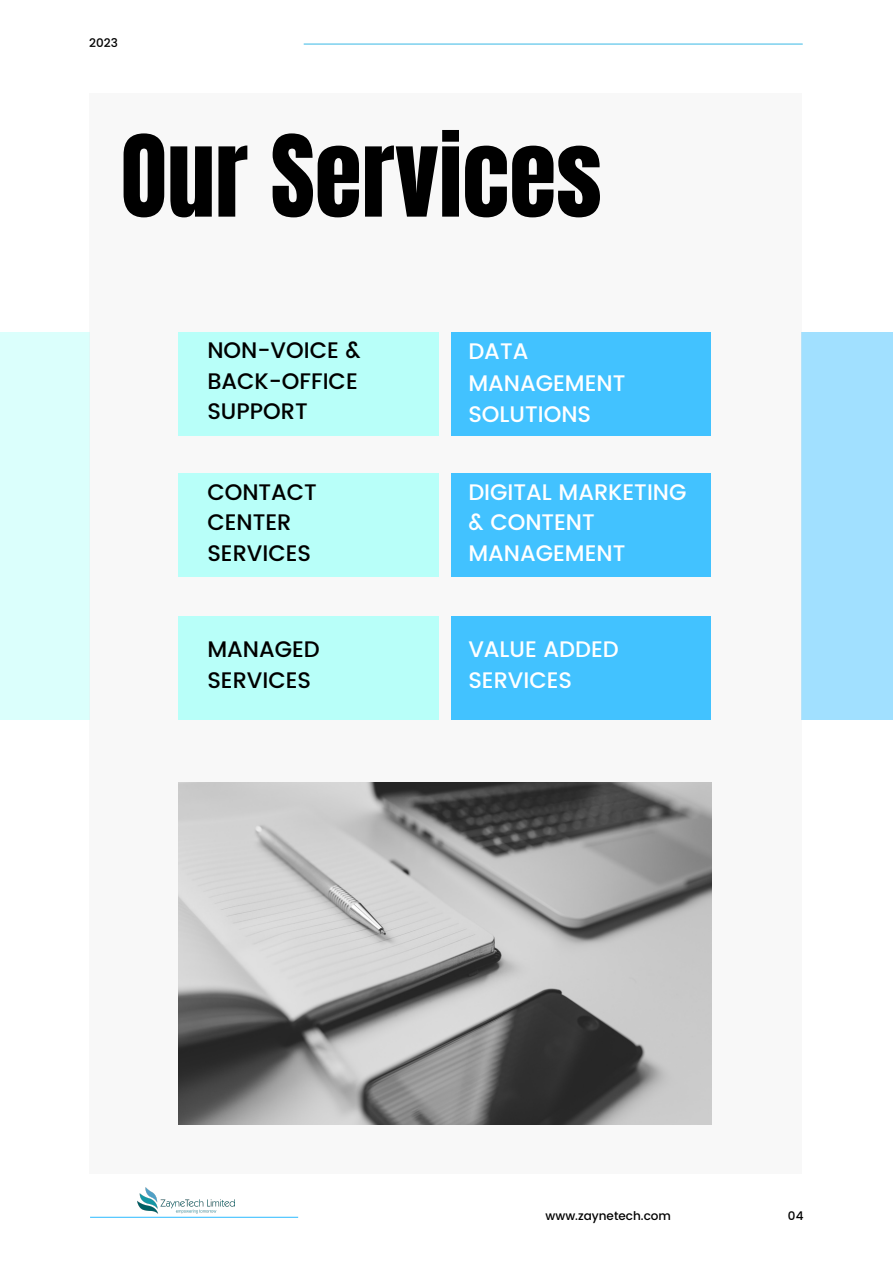
<style>
.page{position:relative;width:893px;height:1264px;background:#fff}
.page>*{position:absolute;margin:0;border:0;box-sizing:border-box;transform-origin:0 0}
.t1{font:95.85px "Anton";color:#000}
.t2{font:500 22.5px/30.3px "Poppins";color:#fff}
.t3{font:500 22.5px/30.3px "Poppins";color:#000}
.t4{font:500 12px "Poppins";color:#000}
</style>
<div class="page">
<div style="left:801px;top:331px;width:91px;height:388px;background:#a1e0ff"></div>
<div style="left:0;top:331px;width:89px;height:388px;background:#dbfffc"></div>
<div style="left:89px;top:93px;width:712px;height:1080px;background:#f8f8f8"></div>
<hr style="left:90px;top:1216px;width:208px;height:1px;background:#42c2ff">
<div style="left:178px;top:331px;width:261px;height:104px;background:#b8fff9"></div>
<div style="left:451px;top:331px;width:260px;height:104px;background:#42c2ff"></div>
<img style="left:178px;top:782px;width:533px;height:342px">
<hr style="left:304px;top:43px;width:498px;height:2px;background:#4fc0e8">
<div style="left:178px;top:473px;width:261px;height:104px;background:#b8fff9"></div>
<div style="left:451px;top:473px;width:260px;height:104px;background:#42c2ff"></div>
<div style="left:178px;top:615px;width:261px;height:104px;background:#b8fff9"></div>
<div style="left:451px;top:615px;width:260px;height:104px;background:#42c2ff"></div>
<img style="left:138px;top:1187px;width:96px;height:26px">
<p class="t4" style="left:89px;top:35px;width:30px">2023</p>
<h1 class="t1" style="left:121px;top:107px;width:482px">OUR SERVICES</h1>
<p class="t3" style="left:207px;top:335px;width:155px">NON-VOICE &amp;<br>BACK-OFFICE<br>SUPPORT</p>
<p class="t2" style="left:468px;top:336px;width:159px;line-height:31.5px">DATA<br>MANAGEMENT<br>SOLUTIONS</p>
<p class="t3" style="left:207px;top:477px;width:111px">CONTACT<br>CENTER<br>SERVICES</p>
<p class="t2" style="left:468px;top:477px;width:220px">DIGITAL MARKETING &amp; CONTENT<br>MANAGEMENT</p>
<p class="t3" style="left:207px;top:634px;width:114px">MANAGED<br>SERVICES</p>
<p class="t2" style="left:468px;top:634px;width:152px">VALUE ADDED<br>SERVICES</p>
<p class="t4" style="left:545px;top:1208px;width:127px">www.zaynetech.com</p>
<p class="t4" style="left:787px;top:1208px;width:17px">04</p>
</div>
